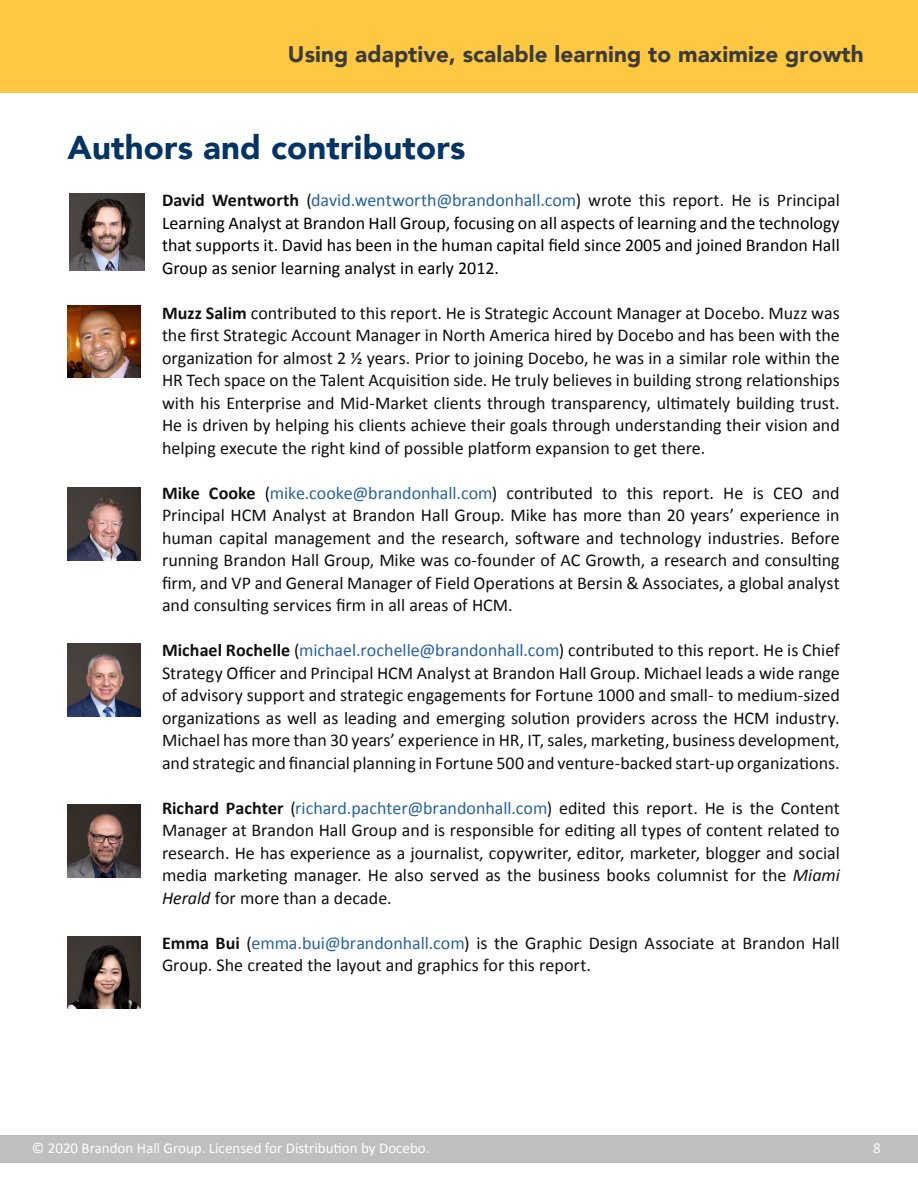
<style>
.page{position:relative;width:918px;height:1188px;background:#fff}
.page>*{position:absolute;margin:0;border:0;box-sizing:border-box;transform-origin:0 0}
.t1{font:900 33px "Avenir";letter-spacing:.005em;color:#003464}
.t2{font:900 22.5px "Avenir";letter-spacing:.005em;color:#3b3b3b}
.body_copy{font:18px/22.5px "Calibri";color:#0f0f0f;text-align:justify}
.body_copy-2{font:18px/22.5px "Calibri";color:#000;text-align:justify}
.t3{font:15px "Calibri";color:#fff}
.s1{font-weight:700;color:#0f0f0f}
.s2{color:#0f0f0f}
.s3{color:#2563a2}
.s4{font-weight:700}
.s5{font-style:italic}
</style>
<div class="page">
<div style="left:0;top:0;width:918px;height:92px;background:#fec841"></div>
<div style="left:0;top:1136px;width:918px;height:27px;background:#bfbfbf"></div>
<img style="left:68px;top:488px;width:73px;height:72px">
<img style="left:68px;top:305px;width:73px;height:73px">
<img style="left:68px;top:644px;width:72px;height:72px">
<img style="left:68px;top:805px;width:73px;height:72px">
<img style="left:68px;top:936px;width:73px;height:73px">
<img style="left:69px;top:194px;width:75px;height:76px">
<p class="t2" style="left:288px;top:34px;width:577px">Using adaptive, scalable learning to maximize growth</p>
<p class="t1" style="left:68px;top:119px;width:399px">Authors and contributors</p>
<p class="body_copy-2" style="left:162px;top:188px;width:679px"><span class="s1">David Wentworth</span> <span class="s2">(</span><span class="s3">david.wentworth@brandonhall.com</span><span class="s2">) wrote this report. He is Principal </span>Learning Analyst at Brandon Hall Group, focusing on all aspects of learning and the technology that supports it. David has been in the human capital field since 2005 and joined Brandon Hall Group as senior learning analyst in early 2012.</p>
<p class="body_copy" style="left:162px;top:301px;width:679px"><span class="s4">Muzz Salim</span> contributed to this report. He is Strategic Account Manager at Docebo. Muzz was the first Strategic Account Manager in North America hired by Docebo and has been with the organization for almost 2 ½ years. Prior to joining Docebo, he was in a similar role within the HR Tech space on the Talent Acquisition side. He truly believes in building strong relationships with his Enterprise and Mid-Market clients through transparency, ultimately building trust.<br>He is driven by helping his clients achieve their goals through understanding their vision and helping execute the right kind of possible platform expansion to get there.</p>
<p class="body_copy" style="left:162px;top:481px;width:679px"><span class="s4">Mike Cooke</span> (<span class="s3">mike.cooke@brandonhall.com</span>) contributed to this report. He is CEO and Principal HCM Analyst at Brandon Hall Group. Mike has more than 20 years’ experience in human capital management and the research, software and technology industries. Before running Brandon Hall Group, Mike was co-founder of AC Growth, a research and consulting firm, and VP and General Manager of Field Operations at Bersin &amp; Associates, a global analyst and consulting services firm in all areas of HCM.</p>
<p class="body_copy" style="left:162px;top:638px;width:679px"><span class="s4">Michael Rochelle</span> (<span class="s3">michael.rochelle@brandonhall.com</span>) contributed to this report. He is Chief Strategy Officer and Principal HCM Analyst at Brandon Hall Group. Michael leads a wide range of advisory support and strategic engagements for Fortune 1000 and small- to medium-sized organizations as well as leading and emerging solution providers across the HCM industry.<br>Michael has more than 30 years’ experience in HR, IT, sales, marketing, business development, and strategic and financial planning in Fortune 500 and venture-backed start-up organizations.</p>
<p class="body_copy" style="left:162px;top:796px;width:679px"><span class="s4">Richard Pachter</span> (<span class="s3">richard.pachter@brandonhall.com</span>) edited this report. He is the Content Manager at Brandon Hall Group and is responsible for editing all types of content related to research. He has experience as a journalist, copywriter, editor, marketer, blogger and social media marketing manager. He also served as the business books columnist for the <span class="s5">Miami Herald</span> for more than a decade.</p>
<p class="body_copy" style="left:162px;top:931px;width:679px"><span class="s4">Emma Bui</span> (<span class="s3">emma.bui@brandonhall.com</span>) is the Graphic Design Associate at Brandon Hall<br>Group. She created the layout and graphics for this report.</p>
<p class="t3" style="left:32px;top:1138px;width:399px">© 2020 Brandon Hall Group. Licensed for Distribution by Docebo.</p>
<p class="t3" style="left:873px;top:1138px;width:9px">8</p>
</div>
